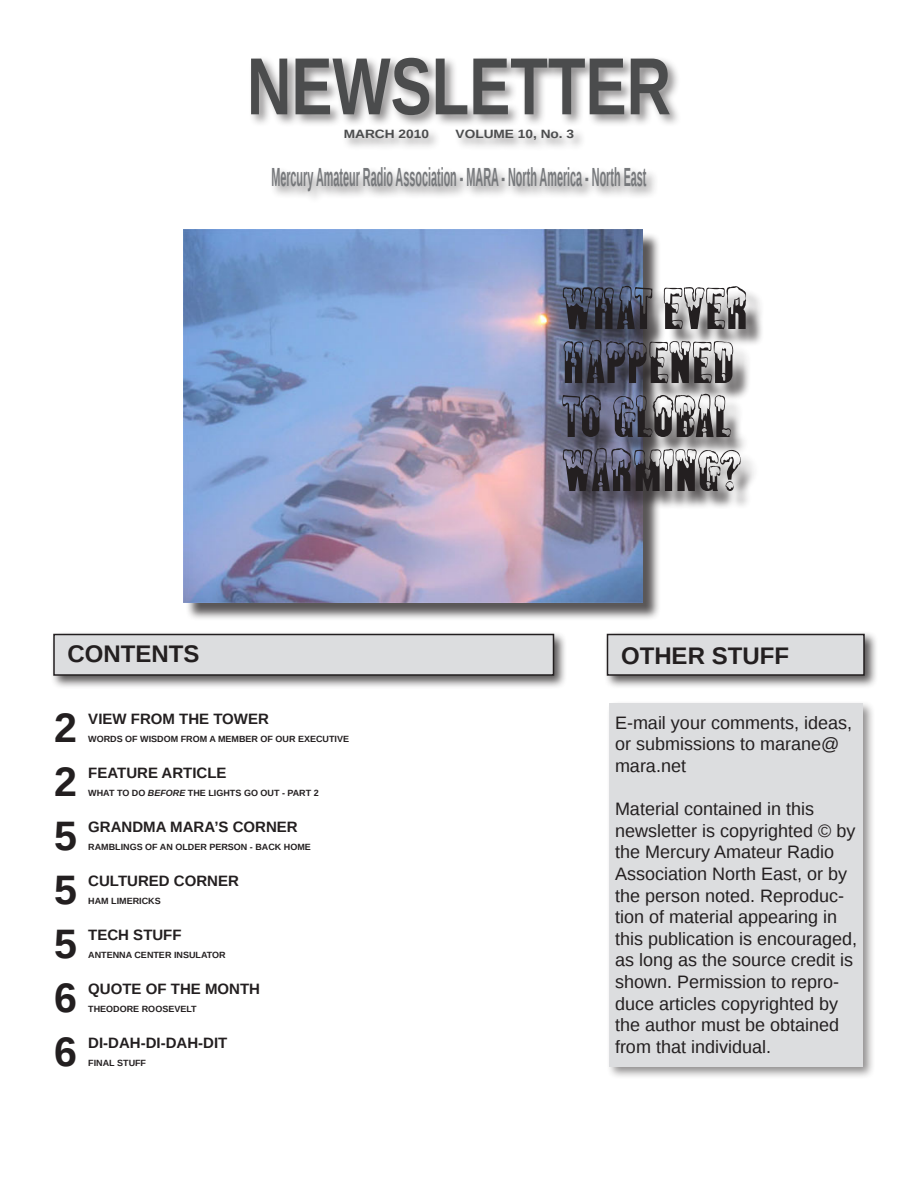
<style>
.page{position:relative;width:918px;height:1188px;background:#fff}
.page>*{position:absolute;margin:0;border:0;box-sizing:border-box;transform-origin:0 0}
.t1{font:700 81px "Liberation Sans";color:#4b4c4d;scale:.76 1}
.t2{font:54px/54px "Almonte Snow";color:#231f20}
.t3{font:700 41.1px "Liberation Sans";color:#231f20}
.t4{font:700 26.25px "Liberation Sans";color:#76787b;scale:.41 1}
.t5{font:700 24px "Liberation Sans";color:#231f20}
.t6{font:18px/21.6px "Liberation Sans";color:#231f20}
.t7{font:700 15px "Liberation Sans";color:#231f20}
.t8{font:700 12px "Liberation Sans";color:#4b4c4d;scale:1.14 1}
.t9{font:700 9px "Liberation Sans";color:#231f20}
.s1{font-style:italic}
</style>
<div class="page">
<div style="left:248px;top:55px;width:670px;height:175px;background:#231f20;opacity:.51"></div>
<div style="left:606px;top:700px;width:277px;height:387px;background:#231f20;opacity:.5"></div>
<div style="left:609px;top:703px;width:253px;height:363px;background:#dcdddf"></div>
<div style="left:50px;top:631px;width:526px;height:67px;background:#231f20;opacity:.75"></div>
<div style="left:54px;top:634px;width:500px;height:41px;background:#dcdddf"></div>
<div style="left:53px;top:634px;width:501px;height:42px;border:2px solid #231f20"></div>
<div style="left:604px;top:631px;width:296px;height:76px;background:#231f20;opacity:.75"></div>
<div style="left:608px;top:634px;width:256px;height:41px;background:#dcdddf"></div>
<div style="left:607px;top:634px;width:258px;height:42px;border:2px solid #231f20"></div>
<div style="left:185px;top:232px;width:482px;height:395px;background:#231f20;opacity:.75"></div>
<img style="left:183px;top:230px;width:460px;height:372px">
<div style="left:564px;top:288px;width:283px;height:248px;background:#231f20;opacity:.75"></div>
<h1 class="t1" style="left:247px;top:31px;width:560px">NEWSLETTER</h1>
<p class="t8" style="left:344px;top:126px;width:76px">MARCH 2010</p>
<p class="t8" style="left:456px;top:126px;width:106px">VOLUME 10, No. 3</p>
<h3 class="t4" style="left:271px;top:159px;width:917px">Mercury Amateur Radio Association - MARA - North America - North East</h3>
<h2 class="t2" style="left:562px;top:283px;width:188px">WHAT EVER<br>HAPPENED<br>TO GLOBAL<br>WARMING?</h2>
<h3 class="t5" style="left:68px;top:637px;width:133px">CONTENTS</h3>
<h3 class="t5" style="left:621px;top:639px;width:169px">OTHER STUFF</h3>
<h3 class="t3" style="left:54px;top:700px;width:24px">2</h3>
<p class="t7" style="left:88px;top:709px;width:182px">VIEW FROM THE TOWER</p>
<p class="t9" style="left:88px;top:733px;width:262px">WORDS OF WISDOM FROM A MEMBER OF OUR EXECUTIVE</p>
<h3 class="t3" style="left:54px;top:754px;width:24px">2</h3>
<p class="t7" style="left:88px;top:763px;width:140px">FEATURE ARTICLE</p>
<p class="t9" style="left:88px;top:787px;width:232px">WHAT TO DO <span class="s1">BEFORE</span> THE LIGHTS GO OUT - PART 2</p>
<h3 class="t3" style="left:54px;top:808px;width:24px">5</h3>
<p class="t7" style="left:88px;top:817px;width:211px">GRANDMA MARA’S CORNER</p>
<p class="t9" style="left:88px;top:841px;width:224px">RAMBLINGS OF AN OLDER PERSON - BACK HOME</p>
<h3 class="t3" style="left:54px;top:862px;width:24px">5</h3>
<p class="t7" style="left:88px;top:871px;width:152px">CULTURED CORNER</p>
<p class="t9" style="left:88px;top:895px;width:74px">HAM LIMERICKS</p>
<h3 class="t3" style="left:54px;top:916px;width:24px">5</h3>
<p class="t7" style="left:88px;top:925px;width:95px">TECH STUFF</p>
<p class="t9" style="left:88px;top:949px;width:139px">ANTENNA CENTER INSULATOR</p>
<h3 class="t3" style="left:54px;top:970px;width:24px">6</h3>
<p class="t7" style="left:88px;top:979px;width:173px">QUOTE OF THE MONTH</p>
<p class="t9" style="left:88px;top:1003px;width:110px">THEODORE ROOSEVELT</p>
<h3 class="t3" style="left:54px;top:1024px;width:24px">6</h3>
<p class="t7" style="left:88px;top:1033px;width:141px">DI-DAH-DI-DAH-DIT</p>
<p class="t9" style="left:88px;top:1057px;width:59px">FINAL STUFF</p>
<p class="t6" style="left:615px;top:712px;width:239px">E-mail your comments, ideas, or submissions to marane@ mara.net</p>
<p class="t6" style="left:615px;top:799px;width:244px">Material contained in this newsletter is copyrighted © by the Mercury Amateur Radio<br>Association North East, or by the person noted. Reproduc&shy;tion of material appearing in this publication is encouraged, as long as the source credit is shown. Permission to repro&shy;duce articles copyrighted by the author must be obtained from that individual.</p>
</div>
